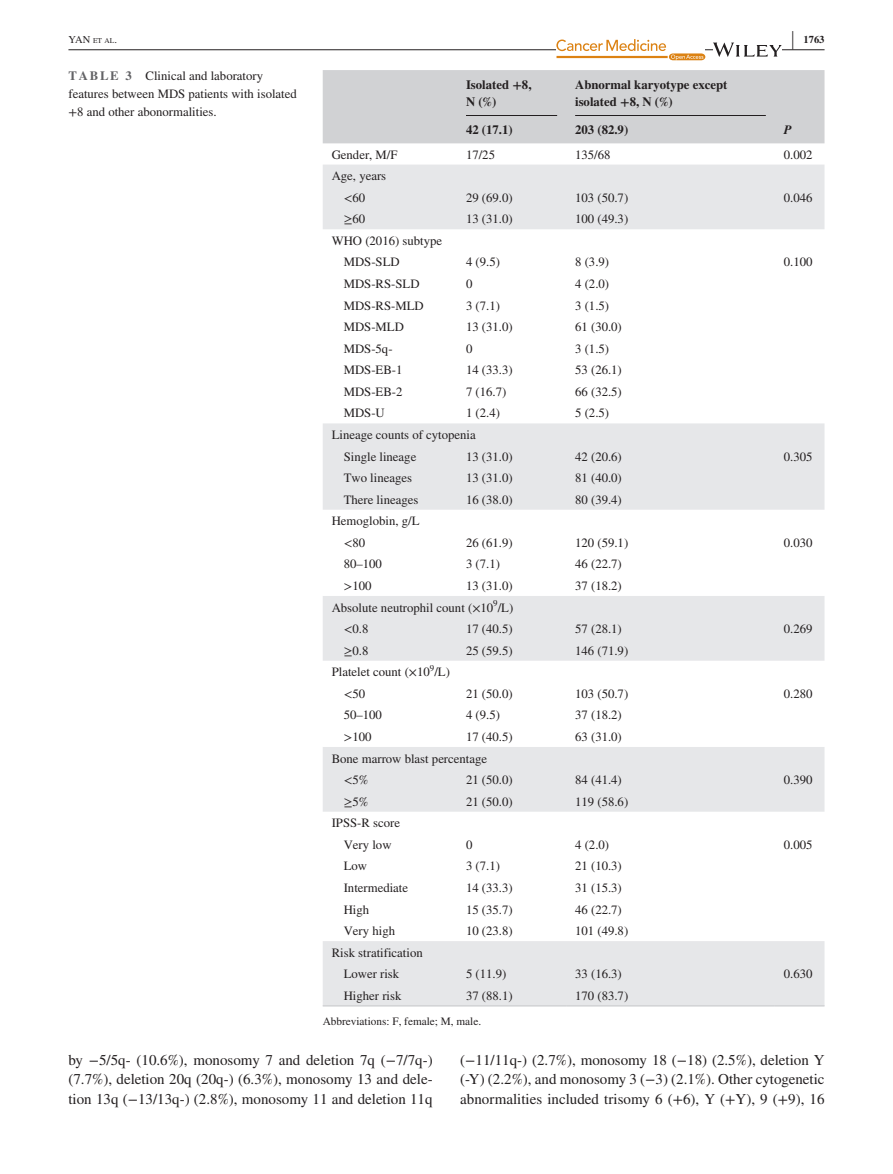
<style>
.page{position:relative;width:893px;height:1174px;background:#fff}
.page>*{position:absolute;margin:0;border:0;box-sizing:border-box;transform-origin:0 0}
.t1{font:700 25.95px "STIX";color:#231f20;scale:.36 1}
.t2{font:15px/19.5px "STIX";color:#231f20;text-align:justify}
.t3{font:12.75px/21.6px "STIX";color:#231f20}
.t4{font:700 12.75px/17.2px "STIX";color:#231f20}
.t5{font:italic 700 12.75px "STIX";color:#231f20}
.t6{font:11.25px "STIX";color:#231f20}
.t7{font:10.5px "STIX";color:#231f20}
.t8{font:700 10.5px "STIX";color:#231f20}
.s1{font-size:7.35px}
.s2{font-weight:700;color:#636366}
</style>
<div class="page">
<hr style="left:68px;top:49px;width:756px;height:1px;background:#231f20">
<svg style="left:556px;top:39px;width:149px;height:21px"></svg>
<svg style="left:713px;top:43px;width:69px;height:14px"></svg>
<div style="left:323px;top:70px;width:501px;height:73px;background:#d1d2d4"></div>
<svg style="left:323px;top:165px;width:501px;height:840px"></svg>
<hr style="left:323px;top:1005px;width:134px;height:1px;background:#d1d2d4">
<hr style="left:457px;top:1005px;width:109px;height:1px;background:#d1d2d4">
<hr style="left:566px;top:1005px;width:209px;height:1px;background:#d1d2d4">
<hr style="left:775px;top:1005px;width:49px;height:1px;background:#d1d2d4">
<hr style="left:466px;top:115px;width:91px;height:1px;background:#231f20">
<hr style="left:575px;top:115px;width:191px;height:1px;background:#231f20">
<h1 class="t1" style="left:792px;top:25px;width:7px">|</h1>
<p class="t7" style="left:68px;top:32px;width:50px">YAN <span class="s1">et al</span>.</p>
<p class="t8" style="left:803px;top:33px;width:22px">1763</p>
<p class="t3" style="left:68px;top:67px;width:230px;line-height:18px"><span class="s2">TABLE 3</span> Clinical and laboratory features between MDS patients with isolated +8 and other abonormalities.</p>
<p class="t4" style="left:466px;top:76px;width:67px">Isolated +8,<br>N (%)</p>
<p class="t4" style="left:575px;top:76px;width:154px">Abnormal karyotype except isolated +8, N (%)</p>
<p class="t4" style="left:466px;top:121px;width:48px">42 (17.1)</p>
<p class="t4" style="left:575px;top:121px;width:55px">203 (82.9)</p>
<p class="t5" style="left:784px;top:121px;width:9px">P</p>
<p class="t3" style="left:332px;top:144px;width:67px">Gender, M/F</p>
<p class="t3" style="left:466px;top:144px;width:31px">17/25</p>
<p class="t3" style="left:575px;top:144px;width:37px">135/68</p>
<p class="t3" style="left:784px;top:144px;width:30px">0.002</p>
<p class="t3" style="left:344px;top:166px;width:44px;text-indent:-12px">Age, years &lt;60</p>
<p class="t3" style="left:466px;top:187px;width:48px">29 (69.0)</p>
<p class="t3" style="left:575px;top:187px;width:55px">103 (50.7)</p>
<p class="t3" style="left:784px;top:187px;width:30px">0.046</p>
<p class="t3" style="left:344px;top:209px;width:23px">≥60</p>
<p class="t3" style="left:466px;top:209px;width:48px">13 (31.0)</p>
<p class="t3" style="left:575px;top:209px;width:55px">100 (49.3)</p>
<p class="t3" style="left:344px;top:231px;width:100px;text-indent:-12px">WHO (2016) subtype<br>MDS-SLD</p>
<p class="t3" style="left:466px;top:252px;width:35px">4 (9.5)</p>
<p class="t3" style="left:575px;top:252px;width:35px">8 (3.9)</p>
<p class="t3" style="left:784px;top:252px;width:30px">0.100</p>
<p class="t3" style="left:344px;top:274px;width:77px">MDS-RS-SLD</p>
<p class="t3" style="left:466px;top:274px;width:8px">0</p>
<p class="t3" style="left:575px;top:274px;width:35px">4 (2.0)</p>
<p class="t3" style="left:344px;top:295px;width:82px">MDS-RS-MLD</p>
<p class="t3" style="left:466px;top:295px;width:35px">3 (7.1)</p>
<p class="t3" style="left:575px;top:295px;width:35px">3 (1.5)</p>
<p class="t3" style="left:344px;top:317px;width:62px">MDS-MLD</p>
<p class="t3" style="left:466px;top:317px;width:48px">13 (31.0)</p>
<p class="t3" style="left:575px;top:317px;width:48px">61 (30.0)</p>
<p class="t3" style="left:344px;top:338px;width:50px">MDS-5q-</p>
<p class="t3" style="left:466px;top:338px;width:8px">0</p>
<p class="t3" style="left:575px;top:338px;width:35px">3 (1.5)</p>
<p class="t3" style="left:344px;top:360px;width:60px">MDS-EB-1</p>
<p class="t3" style="left:466px;top:360px;width:48px">14 (33.3)</p>
<p class="t3" style="left:575px;top:360px;width:48px">53 (26.1)</p>
<p class="t3" style="left:344px;top:381px;width:60px">MDS-EB-2</p>
<p class="t3" style="left:466px;top:381px;width:42px">7 (16.7)</p>
<p class="t3" style="left:575px;top:381px;width:48px">66 (32.5)</p>
<p class="t3" style="left:344px;top:403px;width:43px">MDS-U</p>
<p class="t3" style="left:466px;top:403px;width:35px">1 (2.4)</p>
<p class="t3" style="left:575px;top:403px;width:35px">5 (2.5)</p>
<p class="t3" style="left:344px;top:425px;width:134px;text-indent:-12px">Lineage counts of cytopenia<br>Single lineage</p>
<p class="t3" style="left:466px;top:446px;width:48px">13 (31.0)</p>
<p class="t3" style="left:575px;top:446px;width:48px">42 (20.6)</p>
<p class="t3" style="left:784px;top:446px;width:30px">0.305</p>
<p class="t3" style="left:344px;top:468px;width:70px">Two lineages</p>
<p class="t3" style="left:466px;top:468px;width:48px">13 (31.0)</p>
<p class="t3" style="left:575px;top:468px;width:48px">81 (40.0)</p>
<p class="t3" style="left:344px;top:489px;width:76px">There lineages</p>
<p class="t3" style="left:466px;top:489px;width:48px">16 (38.0)</p>
<p class="t3" style="left:575px;top:489px;width:48px">80 (39.4)</p>
<p class="t3" style="left:344px;top:511px;width:77px;text-indent:-12px">Hemoglobin, g/L &lt;80</p>
<p class="t3" style="left:466px;top:532px;width:48px">26 (61.9)</p>
<p class="t3" style="left:575px;top:532px;width:55px">120 (59.1)</p>
<p class="t3" style="left:784px;top:532px;width:30px">0.030</p>
<p class="t3" style="left:344px;top:554px;width:40px">80–100</p>
<p class="t3" style="left:466px;top:554px;width:35px">3 (7.1)</p>
<p class="t3" style="left:575px;top:554px;width:48px">46 (22.7)</p>
<p class="t3" style="left:344px;top:575px;width:29px">&gt;100</p>
<p class="t3" style="left:466px;top:575px;width:48px">13 (31.0)</p>
<p class="t3" style="left:575px;top:575px;width:48px">37 (18.2)</p>
<p class="t3" style="left:344px;top:597px;width:171px;text-indent:-12px">Absolute neutrophil count (×10<sup>9</sup>/L) &lt;0.8</p>
<p class="t3" style="left:466px;top:619px;width:48px">17 (40.5)</p>
<p class="t3" style="left:575px;top:619px;width:48px">57 (28.1)</p>
<p class="t3" style="left:784px;top:619px;width:30px">0.269</p>
<p class="t3" style="left:344px;top:640px;width:26px">≥0.8</p>
<p class="t3" style="left:466px;top:640px;width:48px">25 (59.5)</p>
<p class="t3" style="left:575px;top:640px;width:55px">146 (71.9)</p>
<p class="t3" style="left:344px;top:662px;width:108px;text-indent:-12px">Platelet count (×10<sup>9</sup>/L) &lt;50</p>
<p class="t3" style="left:466px;top:683px;width:48px">21 (50.0)</p>
<p class="t3" style="left:575px;top:683px;width:55px">103 (50.7)</p>
<p class="t3" style="left:784px;top:683px;width:30px">0.280</p>
<p class="t3" style="left:344px;top:705px;width:40px">50–100</p>
<p class="t3" style="left:466px;top:705px;width:35px">4 (9.5)</p>
<p class="t3" style="left:575px;top:705px;width:48px">37 (18.2)</p>
<p class="t3" style="left:344px;top:726px;width:29px">&gt;100</p>
<p class="t3" style="left:466px;top:726px;width:48px">17 (40.5)</p>
<p class="t3" style="left:575px;top:726px;width:48px">63 (31.0)</p>
<p class="t3" style="left:344px;top:748px;width:145px;text-indent:-12px">Bone marrow blast percentage &lt;5%</p>
<p class="t3" style="left:466px;top:770px;width:48px">21 (50.0)</p>
<p class="t3" style="left:575px;top:770px;width:48px">84 (41.4)</p>
<p class="t3" style="left:784px;top:770px;width:30px">0.390</p>
<p class="t3" style="left:344px;top:791px;width:26px">≥5%</p>
<p class="t3" style="left:466px;top:791px;width:48px">21 (50.0)</p>
<p class="t3" style="left:575px;top:791px;width:55px">119 (58.6)</p>
<p class="t3" style="left:332px;top:813px;width:70px;text-align:center">IPSS-R score<br>Very low</p>
<p class="t3" style="left:466px;top:834px;width:8px">0</p>
<p class="t3" style="left:575px;top:834px;width:35px">4 (2.0)</p>
<p class="t3" style="left:784px;top:834px;width:30px">0.005</p>
<p class="t3" style="left:344px;top:856px;width:25px">Low</p>
<p class="t3" style="left:466px;top:856px;width:35px">3 (7.1)</p>
<p class="t3" style="left:575px;top:856px;width:48px">21 (10.3)</p>
<p class="t3" style="left:344px;top:877px;width:66px">Intermediate</p>
<p class="t3" style="left:466px;top:877px;width:48px">14 (33.3)</p>
<p class="t3" style="left:575px;top:877px;width:48px">31 (15.3)</p>
<p class="t3" style="left:344px;top:899px;width:27px">High</p>
<p class="t3" style="left:466px;top:899px;width:48px">15 (35.7)</p>
<p class="t3" style="left:575px;top:899px;width:48px">46 (22.7)</p>
<p class="t3" style="left:344px;top:921px;width:53px">Very high</p>
<p class="t3" style="left:466px;top:921px;width:48px">10 (23.8)</p>
<p class="t3" style="left:575px;top:921px;width:55px">101 (49.8)</p>
<p class="t3" style="left:344px;top:942px;width:81px;text-indent:-12px">Risk stratification<br>Lower risk</p>
<p class="t3" style="left:466px;top:964px;width:42px">5 (11.9)</p>
<p class="t3" style="left:575px;top:964px;width:48px">33 (16.3)</p>
<p class="t3" style="left:784px;top:964px;width:30px">0.630</p>
<p class="t3" style="left:344px;top:985px;width:59px">Higher risk</p>
<p class="t3" style="left:466px;top:985px;width:48px">37 (88.1)</p>
<p class="t3" style="left:575px;top:985px;width:55px">170 (83.7)</p>
<p class="t6" style="left:323px;top:1013px;width:160px">Abbreviations: F, female; M, male.</p>
<p class="t2" style="left:68px;top:1051px;width:366px">by −5/5q- (10.6%), monosomy 7 and deletion 7q (−7/7q-) (7.7%), deletion 20q (20q-) (6.3%), monosomy 13 and dele&shy;tion 13q (−13/13q-) (2.8%), monosomy 11 and deletion 11q</p>
<p class="t2" style="left:460px;top:1051px;width:366px">(−11/11q-) (2.7%), monosomy 18 (−18) (2.5%), deletion Y (-Y) (2.2%), and monosomy 3 (−3) (2.1%). Other cytogenetic abnormalities included trisomy 6 (+6), Y (+Y), 9 (+9), 16</p>
</div>
